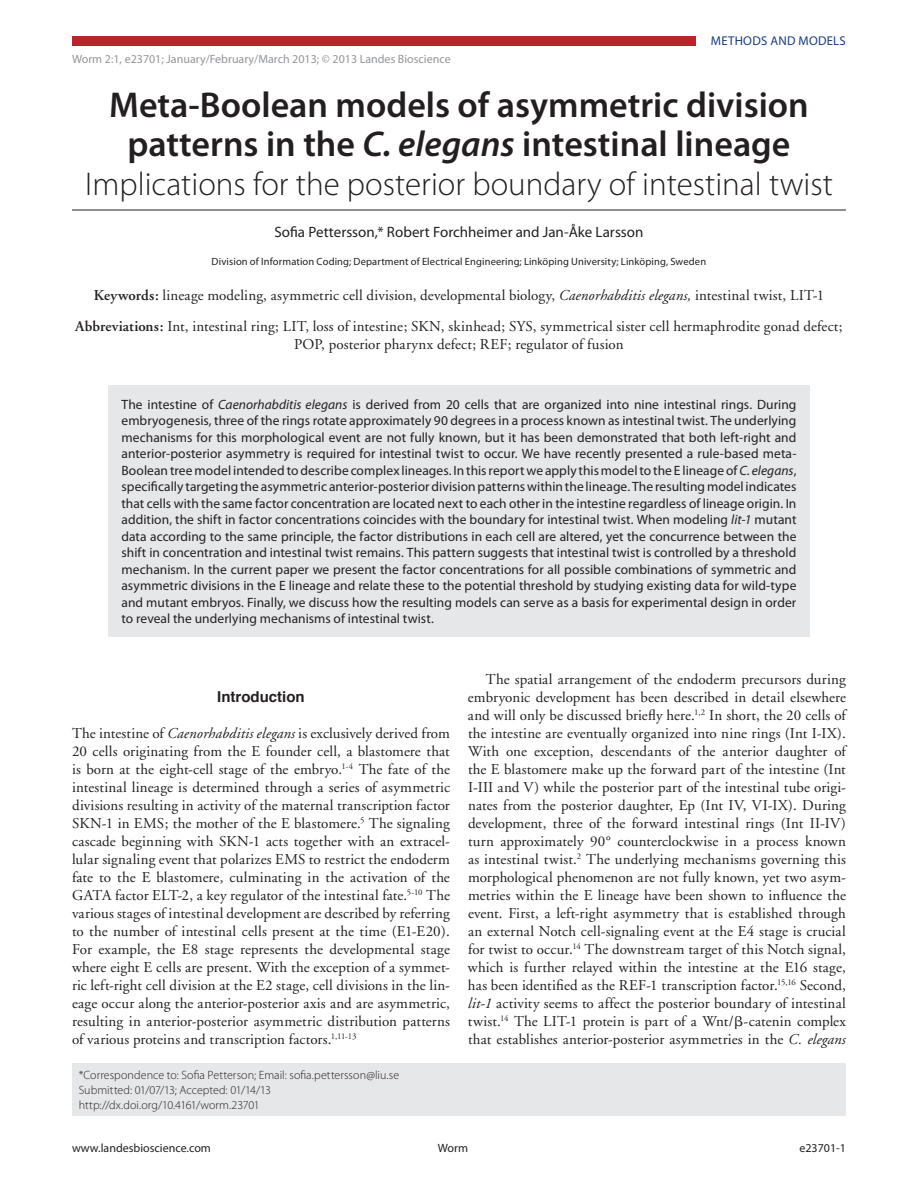
<style>
.page{position:relative;width:918px;height:1188px;background:#fff}
.page>*{position:absolute;margin:0;border:0;box-sizing:border-box;transform-origin:0 0}
.t1{font:600 36px/39px "Myriad Pro";color:#231f20;text-align:center}
.t2{font:300 33px "Myriad Pro";color:#231f20}
.t3{font:15px/18px "Adobe Garamond";letter-spacing:.01em;color:#231f20;text-align:justify}
.t4{font:15px "Myriad Pro";color:#231f20}
.t5{font:700 15px "Helvetica";color:#231f20}
.t6{font:13.5px/16.5px "Myriad Pro";color:#231f20;text-align:justify}
.t7{font:12.75px "Myriad Pro";letter-spacing:.02em;color:#193f7c}
.t8{font:300 12px/15px "Myriad Pro";letter-spacing:.005em;color:#231f20}
.t9{font:12px "Myriad Pro";color:#939598}
.t10{font:12px "Myriad Pro";color:#231f20}
.t11{font:10.5px "Myriad Pro";letter-spacing:.015em;color:#231f20}
.s1{font-style:italic}
.s2{font-weight:600}
.s3{font-family:"Universal Std Greekw Math Pi"}
</style>
<div class="page">
<div style="left:72px;top:36px;width:624px;height:10px;background:#b7262b"></div>
<div style="left:72px;top:1063px;width:774px;height:53px;background:#e6e7e9"></div>
<div style="left:108px;top:385px;width:702px;height:252px;background:#e6e7e9"></div>
<hr style="left:72px;top:210px;width:774px;height:1px;background:#231f20">
<p class="t9" style="left:72px;top:52px;width:380px">Worm 2:1, e23701; January/February/March 2013; © 2013 Landes Bioscience</p>
<p class="t7" style="left:711px;top:33px;width:136px">METHODS AND MODELS</p>
<h1 class="t1" style="left:109px;top:85px;width:701px">Meta-Boolean models of asymmetric division patterns in the <span class="s1">C. elegans</span> intestinal lineage</h1>
<h2 class="t2" style="left:85px;top:164px;width:749px">Implications for the posterior boundary of intestinal twist</h2>
<p class="t4" style="left:274px;top:223px;width:371px">Sofia Pettersson,* Robert Forchheimer and Jan-Åke Larsson</p>
<p class="t11" style="left:212px;top:256px;width:496px">Division of Information Coding; Department of Electrical Engineering; Linköping University; Linköping, Sweden</p>
<p class="t3" style="left:75px;top:280px;width:769px;line-height:31.5px;text-align:center"><span class="s2">Keywords:</span> lineage modeling, asymmetric cell division, developmental biology, <span class="s1">Caenorhabditis elegans,</span> intestinal twist, LIT-1<br><span class="s2">Abbreviations:</span> Int, intestinal ring; LIT, loss of intestine; SKN, skinhead; SYS, symmetrical sister cell hermaphrodite gonad defect;</p>
<p class="t3" style="left:294px;top:336px;width:331px">POP, posterior pharynx defect; REF; regulator of fusion</p>
<p class="t6" style="left:122px;top:396px;width:677px">The intestine of <span class="s1">Caenorhabditis elegans</span> is derived from 20 cells that are organized into nine intestinal rings. During embryogenesis, three of the rings rotate approximately 90 degrees in a process known as intestinal twist. The underlying mechanisms for this morphological event are not fully known, but it has been demonstrated that both left-right and anterior-posterior asymmetry is required for intestinal twist to occur. We have recently presented a rule-based meta-Boolean tree model intended to describe complex lineages. In this report we apply this model to the E lineage of <span class="s1">C. elegans</span>, specifically targeting the asymmetric anterior-posterior division patterns within the lineage. The resulting model indicates that cells with the same factor concentration are located next to each other in the intestine regardless of lineage origin. In addition, the shift in factor concentrations coincides with the boundary for intestinal twist. When modeling <span class="s1">lit-1</span> mutant data according to the same principle, the factor distributions in each cell are altered, yet the concurrence between the shift in concentration and intestinal twist remains. This pattern suggests that intestinal twist is controlled by a threshold mechanism. In the current paper we present the factor concentrations for all possible combinations of symmetric and asymmetric divisions in the E lineage and relate these to the potential threshold by studying existing data for wild-type and mutant embryos. Finally, we discuss how the resulting models can serve as a basis for experimental design in order to reveal the underlying mechanisms of intestinal twist.</p>
<p class="t5" style="left:217px;top:686px;width:89px">Introduction</p>
<p class="t3" style="left:72px;top:725px;width:379px">The intestine of <span class="s1">Caenorhabditis elegans</span> is exclusively derived from 20 cells originating from the E founder cell, a blastomere that is born at the eight-cell stage of the embryo.<sup>1-4</sup> The fate of the intestinal lineage is determined through a series of asymmetric divisions resulting in activity of the maternal transcription factor SKN-1 in EMS; the mother of the E blastomere.<sup>5</sup> The signaling cascade beginning with SKN-1 acts together with an extracel&shy;lular signaling event that polarizes EMS to restrict the endoderm fate to the E blastomere, culminating in the activation of the GATA factor ELT-2, a key regulator of the intestinal fate.<sup>5-10</sup> The various stages of intestinal development are described by referring to the number of intestinal cells present at the time (E1-E20).<br>For example, the E8 stage represents the developmental stage where eight E cells are present. With the exception of a symmet&shy;ric left-right cell division at the E2 stage, cell divisions in the lin&shy;eage occur along the anterior-posterior axis and are asymmetric, resulting in anterior-posterior asymmetric distribution patterns of various proteins and transcription factors.<sup>1,11-13</sup></p>
<p class="t8" style="left:79px;top:1068px;width:322px">*Correspondence to: Sofia Petterson; Email: sofia.pettersson@liu.se<br>Submitted: 01/07/13; Accepted: 01/14/13 http://dx.doi.org/10.4161/worm.23701</p>
<p class="t3" style="left:468px;top:671px;width:380px;text-indent:18px">The spatial arrangement of the endoderm precursors during embryonic development has been described in detail elsewhere and will only be discussed briefly here.<sup>1,2</sup> In short, the 20 cells of the intestine are eventually organized into nine rings (Int I-IX).<br>With one exception, descendants of the anterior daughter of the E blastomere make up the forward part of the intestine (Int I-III and V) while the posterior part of the intestinal tube origi&shy;nates from the posterior daughter, Ep (Int IV, VI-IX). During development, three of the forward intestinal rings (Int II-IV) turn approximately 90° counterclockwise in a process known as intestinal twist.<sup>2</sup> The underlying mechanisms governing this morphological phenomenon are not fully known, yet two asym&shy;metries within the E lineage have been shown to influence the event. First, a left-right asymmetry that is established through an external Notch cell-signaling event at the E4 stage is crucial for twist to occur.<sup>14</sup> The downstream target of this Notch signal, which is further relayed within the intestine at the E16 stage, has been identified as the REF-1 transcription factor.<sup>15,16</sup> Second, <span class="s1">lit-1</span> activity seems to affect the posterior boundary of intestinal twist.<sup>14</sup> The LIT-1 protein is part of a Wnt/<span class="s3">β</span>-catenin complex that establishes anterior-posterior asymmetries in the <span class="s1">C. elegans</span></p>
<p class="t10" style="left:72px;top:1141px;width:140px">www.landesbioscience.com</p>
<p class="t10" style="left:438px;top:1141px;width:32px">Worm</p>
<p class="t10" style="left:799px;top:1141px;width:48px">e23701-1</p>
</div>
